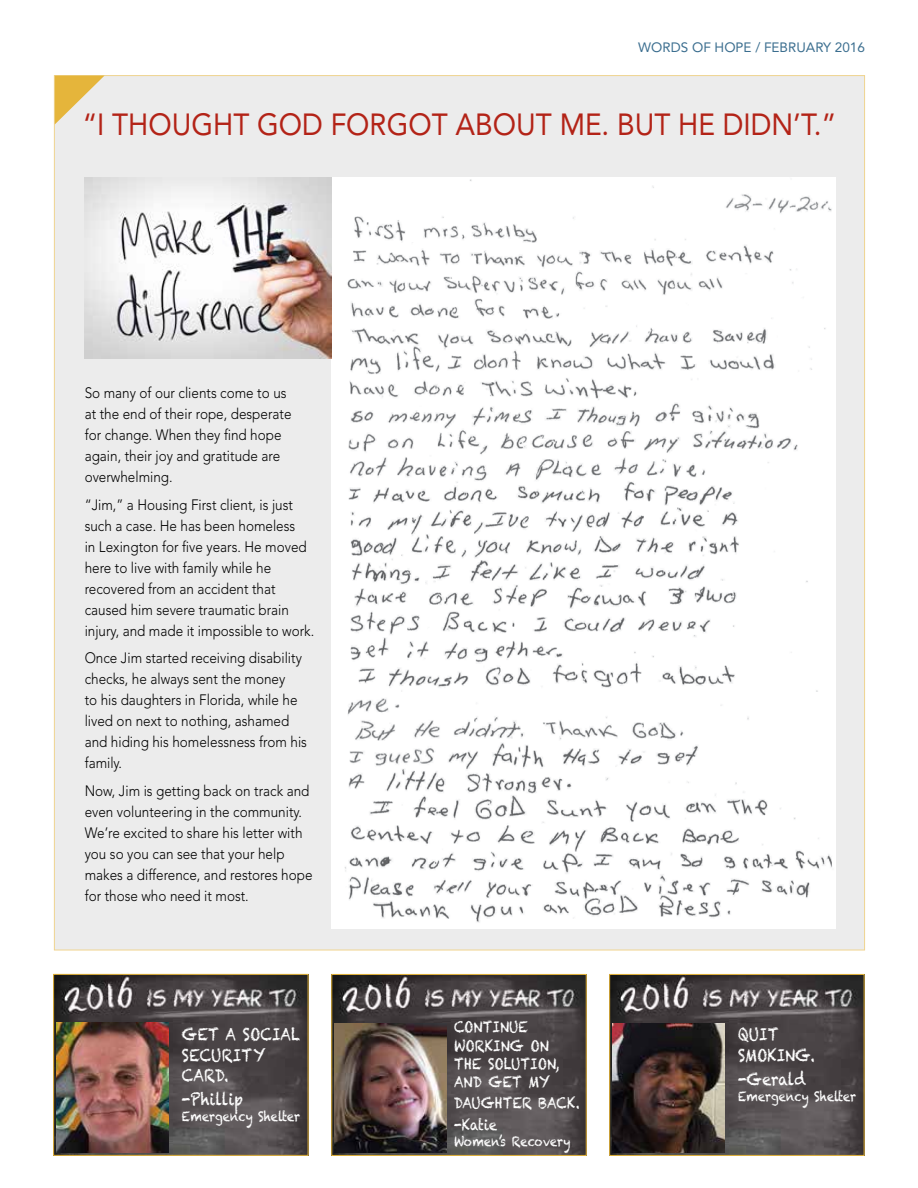
<style>
.page{position:relative;width:918px;height:1188px;background:#fff}
.page>*{position:absolute;margin:0;border:0;box-sizing:border-box;transform-origin:0 0}
.t1{font:30.45px "Avenir LT Std";color:#b32317;scale:.92 1}
.t2{font:16.95px/20.4px "Chalkduster";color:#fff;scale:.84 1}
.t3{font:15.3px/18.3px "Chalkduster";color:#fff;scale:.84 1}
.t4{font:300 15px/21px "Avenir LT Std";color:#000;scale:.9 1}
.t5{font:13.5px "Chalkduster";color:#fff;scale:.84 1}
.t6{font:13.5px "Avenir LT Std";color:#3b6e8f}
</style>
<div class="page">
<div style="left:54px;top:76px;width:811px;height:874px;background:#ececec"></div>
<svg style="left:55px;top:76px;width:49px;height:48px"></svg>
<img style="left:611px;top:976px;width:251px;height:178px">
<div style="left:609px;top:974px;width:255px;height:182px;border:1px solid #e5b53b"></div>
<img style="left:612px;top:1023px;width:113px;height:129px">
<img style="left:334px;top:976px;width:250px;height:178px">
<div style="left:332px;top:974px;width:254px;height:182px;border:1px solid #e5b53b"></div>
<img style="left:335px;top:1023px;width:112px;height:129px">
<img style="left:55px;top:976px;width:251px;height:178px">
<div style="left:53px;top:974px;width:255px;height:182px;border:1px solid #e5b53b"></div>
<img style="left:56px;top:1023px;width:113px;height:129px">
<img style="left:332px;top:178px;width:503px;height:751px">
<img style="left:85px;top:178px;width:247px;height:180px">
<p class="t6" style="left:638px;top:40px;width:228px">WORDS OF HOPE / FEBRUARY 2016</p>
<h1 class="t1" style="left:83px;top:107px;width:820px">“I THOUGHT GOD FORGOT ABOUT ME. BUT HE DIDN’T.”</h1>
<p class="t4" style="left:85px;top:382px;width:231px">So many of our clients come to us at the end of their rope, desperate for change. When they find hope again, their joy and gratitude are overwhelming.</p>
<p class="t4" style="left:85px;top:494px;width:257px">“Jim,” a Housing First client, is just such a case. He has been homeless<br>in Lexington for five years. He moved here to live with family while he recovered from an accident that caused him severe traumatic brain injury, and made it impossible to work.</p>
<p class="t4" style="left:85px;top:648px;width:249px">Once Jim started receiving disability checks, he always sent the money<br>to his daughters in Florida, while he lived on next to nothing, ashamed and hiding his homelessness from his family.</p>
<p class="t4" style="left:85px;top:781px;width:255px">Now, Jim is getting back on track and even volunteering in the community.<br>We’re excited to share his letter with you so you can see that your help makes a difference, and restores hope for those who need it most.</p>
<p class="t2" style="left:182px;top:1024px;width:142px">GET A SOCIAL<br>SECURITY<br>CARD.</p>
<p class="t2" style="left:182px;top:1089px;width:74px">-Phillip</p>
<p class="t5" style="left:182px;top:1109px;width:142px">Emergency Shelter</p>
<p class="t3" style="left:454px;top:1018px;width:127px">CONTINUE<br>WORKING ON<br>THE SOLUTION,<br>AND GET MY</p>
<p class="t3" style="left:454px;top:1091px;width:151px;line-height:22.2px">DAUGHTER BACK. -Katie</p>
<p class="t5" style="left:454px;top:1134px;width:140px">Women’s Recovery</p>
<p class="t2" style="left:738px;top:1024px;width:93px">QUIT<br>SMOKING.</p>
<p class="t2" style="left:738px;top:1069px;width:82px">-Gerald</p>
<p class="t5" style="left:738px;top:1089px;width:142px">Emergency Shelter</p>
</div>
